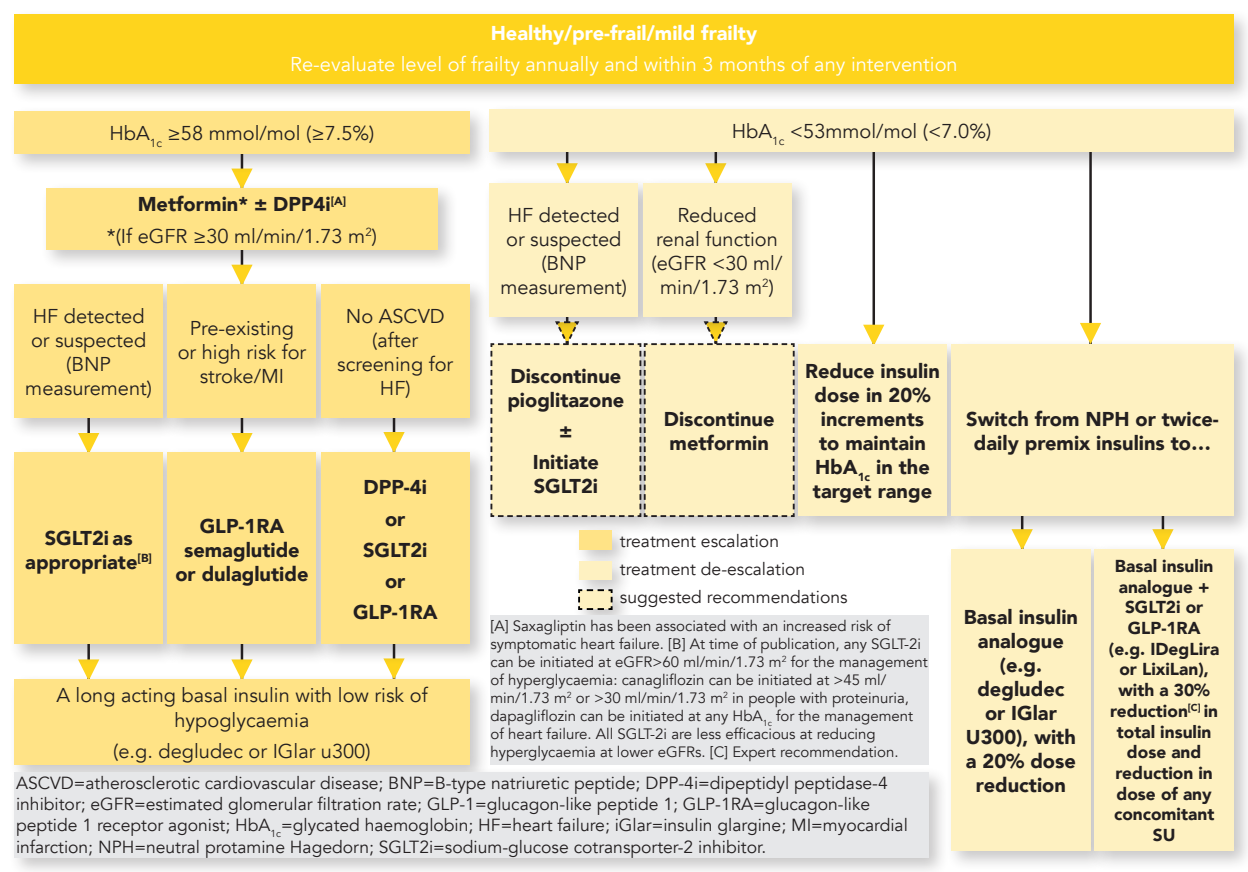
<style>
.page{position:relative;width:1248px;height:872px;background:#fff}
.page>*{position:absolute;margin:0;border:0;box-sizing:border-box;transform-origin:0 0}
.Centre{font:20px/24px "Avenir";color:#231f20;text-align:center}
.Bold__Centre{font:900 20px/24px "Avenir";color:#231f20}
.Centre-2{font:900 20px/24px "Avenir";color:#231f20;text-align:center}
.White_Bold__Centre{font:20px "Avenir";color:#fff}
.White_Bold__Centre-2{font:900 20px "Avenir";color:#fff}
.Reference_Abbreviati{font:17.5px/21px "Avenir";color:#231f20}
.Bold__Centre-2{font:900 17.25px/20.8px "Avenir";color:#231f20;text-align:center}
.t1{font:15px/18px "Avenir";color:#231f20}
</style>
<div class="page">
<hr style="left:872px;top:142px;width:2px;height:349px;background:#231f20">
<hr style="left:1089px;top:124px;width:2px;height:349px;background:#231f20">
<svg style="left:234px;top:175px;width:16px;height:7px"></svg>
<svg style="left:234px;top:271px;width:16px;height:7px"></svg>
<svg style="left:81px;top:439px;width:16px;height:7px"></svg>
<svg style="left:234px;top:439px;width:16px;height:7px"></svg>
<svg style="left:387px;top:439px;width:14px;height:7px"></svg>
<svg style="left:81px;top:666px;width:15px;height:6px"></svg>
<svg style="left:234px;top:666px;width:16px;height:6px"></svg>
<svg style="left:387px;top:666px;width:14px;height:6px"></svg>
<svg style="left:1016px;top:538px;width:13px;height:4px"></svg>
<svg style="left:1156px;top:538px;width:13px;height:4px"></svg>
<svg style="left:1080px;top:323px;width:21px;height:15px"></svg>
<svg style="left:863px;top:325px;width:21px;height:13px"></svg>
<svg style="left:561px;top:173px;width:12px;height:3px"></svg>
<svg style="left:710px;top:173px;width:12px;height:3px"></svg>
<div style="left:8px;top:8px;width:1239px;height:96px;background:#231f20;opacity:.25"></div>
<div style="left:14px;top:14px;width:1219px;height:69px;background:#fed41d"></div>
<div style="left:8px;top:104px;width:482px;height:71px;background:#231f20;opacity:.25"></div>
<div style="left:14px;top:111px;width:455px;height:42px;background:#ffe386"></div>
<div style="left:40px;top:182px;width:419px;height:89px;background:#231f20;opacity:.25"></div>
<div style="left:46px;top:188px;width:392px;height:62px;background:#ffe386"></div>
<div style="left:8px;top:278px;width:176px;height:161px;background:#231f20;opacity:.25"></div>
<div style="left:14px;top:284px;width:149px;height:134px;background:#ffe386"></div>
<div style="left:161px;top:278px;width:177px;height:161px;background:#231f20;opacity:.25"></div>
<div style="left:167px;top:284px;width:149px;height:134px;background:#ffe386"></div>
<div style="left:314px;top:278px;width:177px;height:161px;background:#231f20;opacity:.25"></div>
<div style="left:321px;top:284px;width:148px;height:134px;background:#ffe386"></div>
<div style="left:8px;top:446px;width:176px;height:220px;background:#231f20;opacity:.25"></div>
<div style="left:14px;top:452px;width:149px;height:192px;background:#ffe386"></div>
<div style="left:161px;top:446px;width:177px;height:220px;background:#231f20;opacity:.25"></div>
<div style="left:167px;top:452px;width:149px;height:192px;background:#ffe386"></div>
<div style="left:314px;top:446px;width:177px;height:220px;background:#231f20;opacity:.25"></div>
<div style="left:321px;top:452px;width:148px;height:192px;background:#ffe386"></div>
<div style="left:8px;top:672px;width:482px;height:114px;background:#231f20;opacity:.25"></div>
<div style="left:14px;top:679px;width:455px;height:85px;background:#ffe386"></div>
<div style="left:483px;top:103px;width:764px;height:70px;background:#231f20;opacity:.25"></div>
<div style="left:489px;top:109px;width:744px;height:42px;background:#fef1c1"></div>
<div style="left:483px;top:176px;width:176px;height:162px;background:#231f20;opacity:.25"></div>
<div style="left:489px;top:183px;width:149px;height:133px;background:#fef1c1"></div>
<div style="left:636px;top:176px;width:176px;height:162px;background:#231f20;opacity:.25"></div>
<div style="left:642px;top:183px;width:149px;height:133px;background:#fef1c1"></div>
<div style="left:485px;top:338px;width:176px;height:200px;background:#231f20;opacity:.25"></div>
<div style="left:638px;top:338px;width:176px;height:200px;background:#231f20;opacity:.25"></div>
<svg style="left:489px;top:320px;width:306px;height:198px"></svg>
<div style="left:792px;top:338px;width:176px;height:200px;background:#231f20;opacity:.25"></div>
<div style="left:798px;top:344px;width:148px;height:172px;background:#fef1c1"></div>
<div style="left:945px;top:338px;width:302px;height:200px;background:#231f20;opacity:.25"></div>
<div style="left:951px;top:344px;width:282px;height:172px;background:#fef1c1"></div>
<div style="left:945px;top:542px;width:166px;height:330px;background:#231f20;opacity:.25"></div>
<div style="left:951px;top:548px;width:139px;height:302px;background:#fef1c1"></div>
<div style="left:1088px;top:542px;width:159px;height:330px;background:#231f20;opacity:.25"></div>
<div style="left:1094px;top:548px;width:139px;height:302px;background:#fef1c1"></div>
<div style="left:8px;top:765px;width:941px;height:107px;background:#231f20;opacity:.25"></div>
<div style="left:14px;top:772px;width:914px;height:85px;background:#e6e7e9"></div>
<div style="left:573px;top:524px;width:59px;height:47px;background:#231f20;opacity:.25"></div>
<div style="left:579px;top:530px;width:32px;height:20px;background:#ffe386"></div>
<div style="left:573px;top:555px;width:59px;height:46px;background:#231f20;opacity:.25"></div>
<div style="left:579px;top:561px;width:32px;height:18px;background:#fef1c1"></div>
<div style="left:572px;top:584px;width:61px;height:46px;background:#231f20;opacity:.25"></div>
<svg style="left:577px;top:588px;width:36px;height:23px"></svg>
<div style="left:490px;top:615px;width:438px;height:149px;background:#e6e7e9"></div>
<p class="White_Bold__Centre-2" style="left:490px;top:16px;width:268px">Healthy/pre-frail/mild frailty</p>
<p class="White_Bold__Centre" style="left:290px;top:52px;width:669px">Re-evaluate level of frailty annually and within 3 months of any intervention</p>
<p class="Centre" style="left:109px;top:122px;width:266px">HbA<sub>1c</sub> ≥58 mmol/mol (≥7.5%)</p>
<p class="Bold__Centre" style="left:138px;top:192px;width:210px">Metformin* ± DPP4i<sup>[A]</sup></p>
<p class="Centre" style="left:107px;top:224px;width:271px">*(If eGFR ≥30 ml/min/1.73 m<sup>2</sup>)</p>
<p class="Centre" style="left:731px;top:120px;width:261px">HbA<sub>1c</sub> &lt;53mmol/mol (&lt;7.0%)</p>
<p class="Centre" style="left:500px;top:203px;width:128px">HF detected or suspected (BNP measurement)</p>
<p class="Centre" style="left:651px;top:203px;width:132px">Reduced<br>renal function (eGFR &lt;30 ml/ min/1.73 m<sup>2</sup>)</p>
<p class="Centre" style="left:25px;top:305px;width:128px">HF detected or suspected (BNP measurement)</p>
<p class="Centre" style="left:178px;top:317px;width:130px">Pre-existing<br>or high risk for stroke/MI</p>
<p class="Centre" style="left:337px;top:305px;width:117px">No ASCVD (after screening for<br>HF)</p>
<p class="Centre-2" style="left:25px;top:525px;width:128px">SGLT2i as appropriate<sup>[B]</sup></p>
<p class="Centre-2" style="left:175px;top:513px;width:134px">GLP-1RA semaglutide or dulaglutide</p>
<p class="Centre-2" style="left:363px;top:475px;width:65px">DPP-4i</p>
<p class="Centre-2" style="left:385px;top:506px;width:22px">or</p>
<p class="Centre-2" style="left:363px;top:537px;width:66px">SGLT2i</p>
<p class="Centre-2" style="left:385px;top:568px;width:22px">or</p>
<p class="Centre-2" style="left:353px;top:599px;width:86px">GLP-1RA</p>
<p class="Centre" style="left:56px;top:684px;width:373px">A long acting basal insulin with low risk of hypoglycaemia</p>
<p class="Centre" style="left:113px;top:739px;width:259px">(e.g. degludec or IGlar u300)</p>
<p class="Bold__Centre" style="left:507px;top:364px;width:119px">Discontinue pioglitazone</p>
<p class="Bold__Centre" style="left:559px;top:419px;width:15px">±</p>
<p class="Bold__Centre" style="left:532px;top:450px;width:68px">Initiate<br>SGLT2i</p>
<p class="Bold__Centre" style="left:663px;top:407px;width:112px">Discontinue metformin</p>
<p class="Bold__Centre" style="left:805px;top:359px;width:136px;text-align:center">Reduce insulin dose in 20% increments<br>to maintain<br>HbA<sub>1c</sub> in the target range</p>
<p class="Reference_Abbreviati" style="left:620px;top:530px;width:161px">treatment escalation</p>
<p class="Reference_Abbreviati" style="left:620px;top:558px;width:187px">treatment de-escalation</p>
<p class="Reference_Abbreviati" style="left:620px;top:586px;width:229px">suggested recommendations</p>
<p class="t1" style="left:490px;top:616px;width:439px">[A] Saxagliptin has been associated with an increased risk of symptomatic heart failure. [B] At time of publication, any SGLT-2i can be initiated at eGFR&gt;60 ml/min/1.73 m<sup>2</sup> for the management of hyperglycaemia: canagliflozin can be initiated at &gt;45 ml/ min/1.73 m<sup>2</sup> or &gt;30 ml/min/1.73 m<sup>2</sup> in people with proteinuria, dapagliflozin can be initiated at any HbA<sub>1c</sub> for the management of heart failure. All SGLT-2i are less efficacious at reducing hyperglycaemia at lower eGFRs. [C] Expert recommendation.</p>
<p class="Reference_Abbreviati" style="left:16px;top:773px;width:893px">ASCVD=atherosclerotic cardiovascular disease; BNP=B-type natriuretic peptide; DPP-4i=dipeptidyl peptidase-4 inhibitor; eGFR=estimated glomerular filtration rate; GLP-1=glucagon-like peptide 1; GLP-1RA=glucagon-like peptide 1 receptor agonist; HbA<sub>1c</sub>=glycated haemoglobin; HF=heart failure; iGlar=insulin glargine; MI=myocardial infarction; NPH=neutral protamine Hagedorn; SGLT2i=sodium-glucose cotransporter-2 inhibitor.</p>
<p class="Bold__Centre" style="left:966px;top:407px;width:254px;text-align:center">Switch from NPH or twice&shy;daily premix insulins to…</p>
<p class="Bold__Centre" style="left:963px;top:604px;width:116px;text-align:center">Basal insulin analogue (e.g. degludec<br>or IGlar<br>U300), with a 20% dose reduction</p>
<p class="Bold__Centre-2" style="left:1108px;top:555px;width:112px">Basal insulin analogue +<br>SGLT2i or<br>GLP-1RA (e.g. IDegLira or LixiLan), with a 30% reduction<sup>[C]</sup> in total insulin dose and reduction in dose of any concomitant<br>SU</p>
</div>
